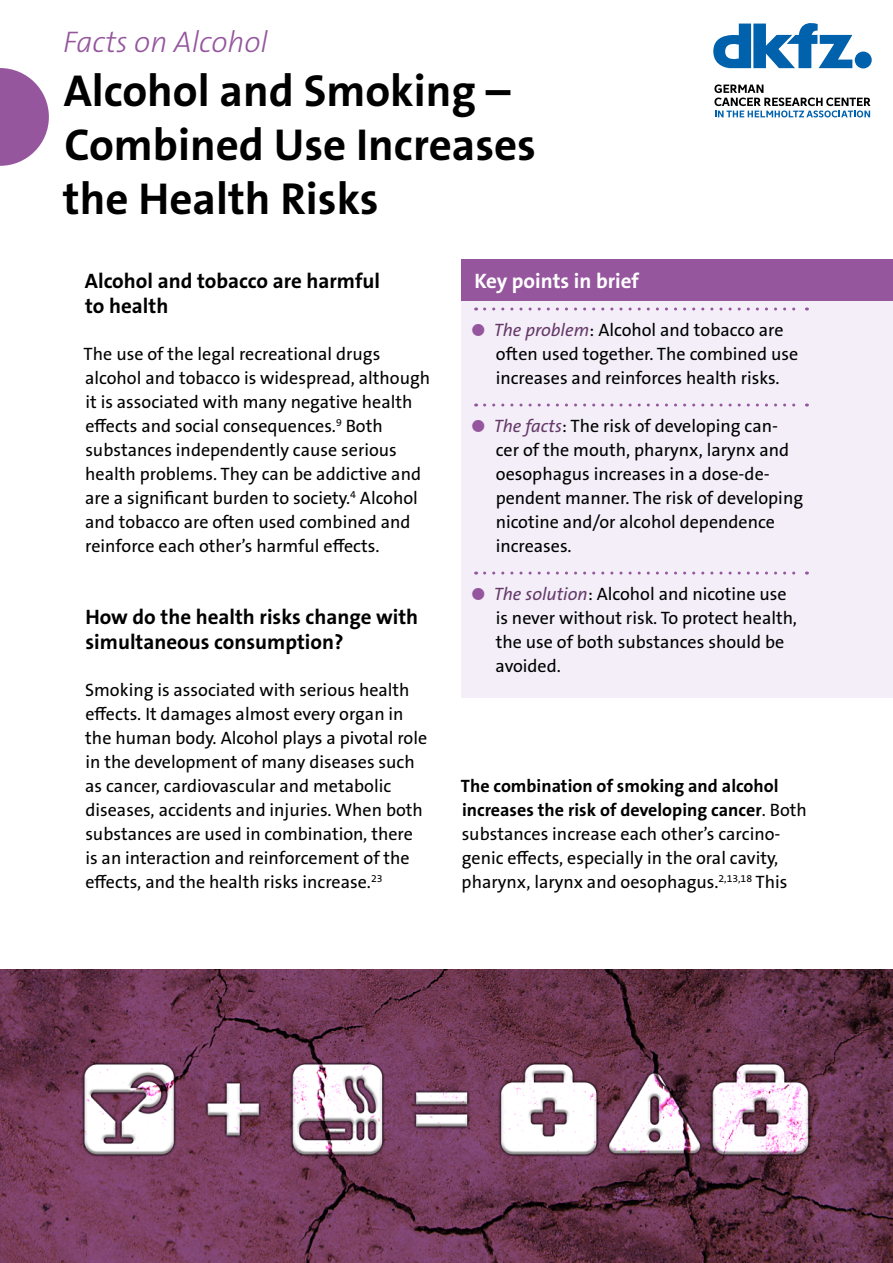
<style>
.page{position:relative;width:893px;height:1263px;background:#fff}
.page>*{position:absolute;margin:0;border:0;box-sizing:border-box;transform-origin:0 0}
.t1{font:700 45px/54px "The Sans B W7";color:#000}
.t2{font:italic 300 30px "The Sans B W3";color:#95569e}
.t3{font:700 21px/25.2px "The Sans B W7";color:#000}
.t4{font:700 21px "The Sans B W7";color:#fff}
.t5{font:18px/24px "The Sans B W5 Plain";color:#000}
.s1{font-family:"The Sans B W7";font-weight:700;font-size:40.5px;color:#95569e}
.s2{font-style:italic;color:#643969}
.s3{font-family:"The Sans B W7";font-weight:700}
</style>
<div class="page">
<svg style="left:713px;top:23px;width:159px;height:45px"></svg>
<svg style="left:714px;top:84px;width:156px;height:33px"></svg>
<svg style="left:0;top:68px;width:49px;height:98px"></svg>
<div style="left:461px;top:260px;width:432px;height:42px;background:#95569e"></div>
<div style="left:461px;top:301px;width:432px;height:109px;background:#f3eef7"></div>
<svg style="left:485px;top:307px;width:322px;height:3px"></svg>
<div style="left:461px;top:397px;width:432px;height:181px;background:#f3eef7"></div>
<svg style="left:485px;top:403px;width:322px;height:3px"></svg>
<div style="left:461px;top:565px;width:432px;height:133px;background:#f3eef7"></div>
<svg style="left:485px;top:571px;width:322px;height:3px"></svg>
<img style="left:0;top:969px;width:893px;height:294px">
<h1 class="t2" style="left:63px;top:24px;width:206px">Facts on Alcohol</h1>
<h1 class="t1" style="left:63px;top:64px;width:475px">Alcohol and Smoking –<br>Combined Use Increases the Health Risks</h1>
<h2 class="t3" style="left:85px;top:268px;width:297px">Alcohol and tobacco are harmful to health</h2>
<p class="t5" style="left:84px;top:342px;width:348px">The use of the legal recreational drugs alcohol and tobacco is widespread, although it is associated with many negative health effects and social consequences.<sup>9</sup> Both substances independently cause serious health problems. They can be addictive and are a significant burden to society.<sup>4</sup> Alcohol and tobacco are often used combined and reinforce each other’s harmful effects.</p>
<h2 class="t3" style="left:85px;top:604px;width:334px">How do the health risks change with simultaneous consumption?</h2>
<p class="t5" style="left:85px;top:678px;width:344px">Smoking is associated with serious health effects. It damages almost every organ in the human body. Alcohol plays a pivotal role in the development of many diseases such as cancer, cardiovascular and metabolic diseases, accidents and injuries. When both substances are used in combination, there is an interaction and reinforcement of the effects, and the health risks increase.<sup>23</sup></p>
<h2 class="t4" style="left:474px;top:267px;width:166px">Key points in brief</h2>
<p class="t5" style="left:496px;top:318px;width:304px;text-indent:-26px"><span class="s1">•</span> <span class="s2">The problem</span>: Alcohol and tobacco are often used together. The combined use increases and reinforces health risks.</p>
<p class="t5" style="left:496px;top:414px;width:309px;text-indent:-26px"><span class="s1">•</span> <span class="s2">The facts</span>: The risk of developing can&shy;cer of the mouth, pharynx, larynx and oesophagus increases in a dose-de&shy;pendent manner. The risk of developing nicotine and/or alcohol dependence increases.</p>
<p class="t5" style="left:496px;top:582px;width:303px;text-indent:-26px"><span class="s1">•</span> <span class="s2">The solution</span>: Alcohol and nicotine use is never without risk. To protect health, the use of both substances should be avoided.</p>
<p class="t5" style="left:461px;top:774px;width:347px"><span class="s3">The combination of smoking and alcohol increases the risk of developing cancer</span>. Both substances increase each other’s carcino&shy;genic effects, especially in the oral cavity, pharynx, larynx and oesophagus.<sup>2,13,18</sup> This</p>
</div>
